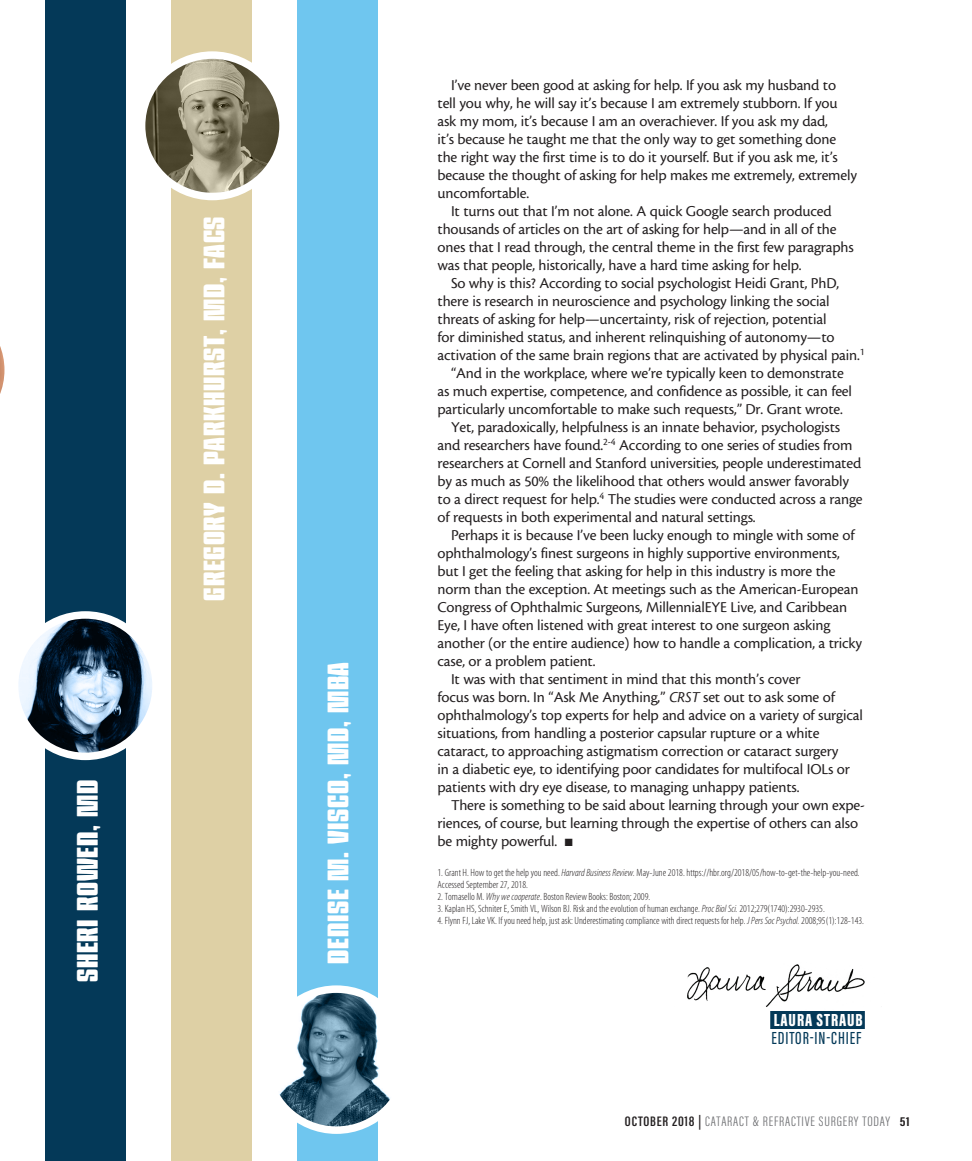
<style>
.page{position:relative;width:972px;height:1161px;background:#fff}
.page>*{position:absolute;margin:0;border:0;box-sizing:border-box;transform-origin:0 0}
.body{font:30px "Barge";letter-spacing:.025em;color:#fff}
.subhead{font:500 18px "Acumin Pro Extra Cond";letter-spacing:.05em;color:#043958}
.subhead-2{font:900 18px "Acumin Pro Extra Cond";letter-spacing:.05em;color:#fff}
.body-2{font:15.75px/18px "Cronos MM 408 10";letter-spacing:-.01em;color:#231f20}
.t1{font:300 14.1px "Acumin Pro Extra Cond";letter-spacing:.05em;color:#6c6d70;scale:1.11 1}
.footnote{font:10.5px/12px "Myriad MM 215 300";color:#231f20}
.s1{font-family:"Cronos MM It 408 10"}
.s2{font-family:"Myriad MM It 215 300"}
.s3{font-weight:600;color:#231f20}
.s4{font-weight:700;font-size:13.35px;color:#231f20}
</style>
<div class="page">
<div style="left:45px;top:0;width:81px;height:1161px;background:#043958"></div>
<div style="left:171px;top:0;width:81px;height:1161px;background:#ded0a5"></div>
<div style="left:297px;top:0;width:81px;height:1161px;background:#6fc6ef"></div>
<div style="left:770px;top:1011px;width:95px;height:18px;background:#043958"></div>
<img style="left:687px;top:964px;width:178px;height:43px">
<img style="left:20px;top:615px;width:131px;height:141px">
<div style="left:11px;top:611px;width:149px;height:149px;border:8px solid #fff;border-radius:50%"></div>
<svg style="left:0;top:346px;width:5px;height:48px"></svg>
<img style="left:279px;top:994px;width:111px;height:136px">
<div style="left:262px;top:985px;width:149px;height:149px;border:8px solid #fff;border-radius:50%"></div>
<img style="left:147px;top:60px;width:131px;height:137px">
<div style="left:138px;top:51px;width:149px;height:149px;border:8px solid #fff;border-radius:50%"></div>
<p class="body" style="left:69px;top:982px;width:204px;rotate:-90deg">SHERI ROWEN, MD</p>
<p class="body" style="left:196px;top:601px;width:386px;rotate:-90deg">GREGORY D. PARKHURST, MD, FACS</p>
<p class="body" style="left:320px;top:964px;width:303px;rotate:-90deg">DENISE M. VISCO, MD, MBA</p>
<p class="body-2" style="left:438px;top:76px;width:421px;text-indent:14px">I’ve never been good at asking for help. If you ask my husband to tell you why, he will say it’s because I am extremely stubborn. If you ask my mom, it’s because I am an overachiever. If you ask my dad,<br>it’s because he taught me that the only way to get something done the right way the first time is to do it yourself. But if you ask me, it’s because the thought of asking for help makes me extremely, extremely uncomfortable.</p>
<p class="body-2" style="left:438px;top:202px;width:418px;text-indent:14px">It turns out that I’m not alone. A quick Google search produced thousands of articles on the art of asking for help—and in all of the ones that I read through, the central theme in the first few paragraphs was that people, historically, have a hard time asking for help.</p>
<p class="body-2" style="left:438px;top:274px;width:429px;text-indent:14px">So why is this? According to social psychologist Heidi Grant, PhD, there is research in neuroscience and psychology linking the social threats of asking for help—uncertainty, risk of rejection, potential<br>for diminished status, and inherent relinquishing of autonomy—to activation of the same brain regions that are activated by physical pain.<sup>1</sup></p>
<p class="body-2" style="left:438px;top:364px;width:416px;text-align:center">“And in the workplace, where we’re typically keen to demonstrate<br>as much expertise, competence, and confidence as possible, it can feel particularly uncomfortable to make such requests,” Dr. Grant wrote.</p>
<p class="body-2" style="left:438px;top:418px;width:427px;text-indent:14px">Yet, paradoxically, helpfulness is an innate behavior, psychologists and researchers have found.<sup>2-4</sup> According to one series of studies from researchers at Cornell and Stanford universities, people underestimated by as much as 50% the likelihood that others would answer favorably to a direct request for help.<sup>4</sup> The studies were conducted across a range of requests in both experimental and natural settings.</p>
<p class="body-2" style="left:438px;top:526px;width:426px;text-indent:14px">Perhaps it is because I’ve been lucky enough to mingle with some of ophthalmology’s finest surgeons in highly supportive environments, but I get the feeling that asking for help in this industry is more the norm than the exception. At meetings such as the American-European Congress of Ophthalmic Surgeons, MillennialEYE Live, and Caribbean Eye, I have often listened with great interest to one surgeon asking another (or the entire audience) how to handle a complication, a tricky case, or a problem patient.</p>
<p class="body-2" style="left:438px;top:670px;width:427px;text-indent:14px">It was with that sentiment in mind that this month’s cover<br>focus was born. In “Ask Me Anything,” <span class="s1">CRST</span> set out to ask some of ophthalmology’s top experts for help and advice on a variety of surgical situations, from handling a posterior capsular rupture or a white cataract, to approaching astigmatism correction or cataract surgery<br>in a diabetic eye, to identifying poor candidates for multifocal IOLs or patients with dry eye disease, to managing unhappy patients.</p>
<p class="body-2" style="left:438px;top:796px;width:429px;text-indent:14px">There is something to be said about learning through your own expe&shy;riences, of course, but learning through the expertise of others can also be mighty powerful. ■</p>
<p class="footnote" style="left:438px;top:867px;width:424px">1. Grant H. How to get the help you need. <span class="s2">Harvard Business Review.</span> May-June 2018. https://hbr.org/2018/05/how-to-get-the-help-you-need.<br>Accessed September 27, 2018.</p>
<p class="footnote" style="left:438px;top:891px;width:214px">2. Tomasello M. <span class="s2">Why we cooperate</span>. Boston Review Books: Boston; 2009.</p>
<p class="footnote" style="left:438px;top:903px;width:389px">3. Kaplan HS, Schniter E, Smith VL, Wilson BJ. Risk and the evolution of human exchange. <span class="s2">Proc Biol Sci.</span> 2012;279(1740):2930-2935.</p>
<p class="footnote" style="left:438px;top:915px;width:428px">4. Flynn FJ, Lake VK. If you need help, just ask: Underestimating compliance with direct requests for help. <span class="s2">J Pers Soc Psychol.</span> 2008;95(1):128-143.</p>
<p class="subhead-2" style="left:774px;top:1009px;width:90px">LAURA STRAUB</p>
<p class="subhead" style="left:772px;top:1027px;width:91px">EDITOR-IN-CHIEF</p>
<p class="t1" style="left:625px;top:1113px;width:258px"><span class="s3">OCTOBER 2018 |</span> CATARACT &amp; REFRACTIVE SURGERY TODAY <span class="s4">51</span></p>
</div>
